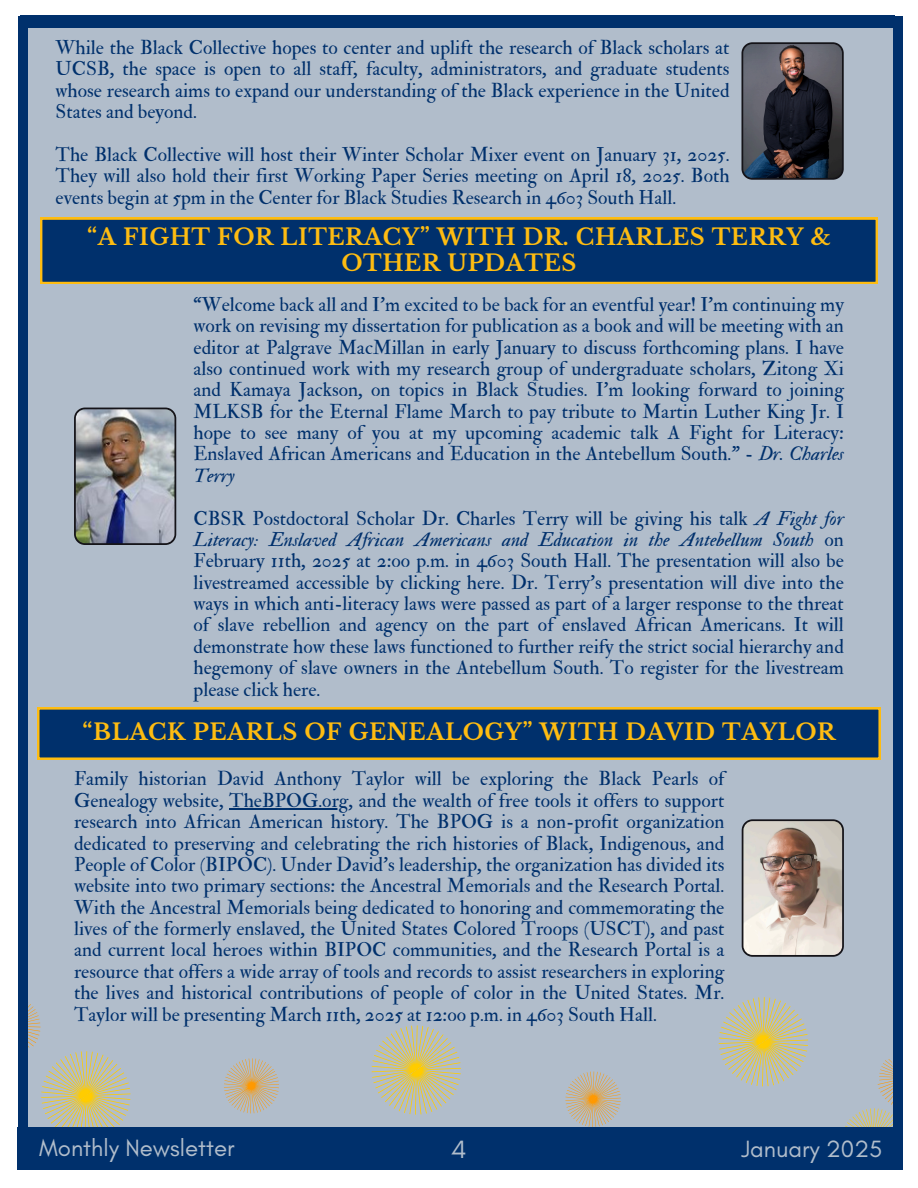
<style>
.page{position:relative;width:918px;height:1188px;background:#fff}
.page>*{position:absolute;margin:0;border:0;box-sizing:border-box;transform-origin:0 0}
.t1{font:25.5px "Glacial Indifference";color:#b1bdcb}
.t2{font:24px "Glacial Indifference";color:#b1bdcb}
.t3{font:700 22.5px/25.8px "Libre Baskerville";letter-spacing:.025em;color:#febc11;text-align:center}
.t4{font:19.5px/21.3px "IM FELL Double Pica Roman";color:#00306c;text-align:justify}
.s1{font-family:"IM FELL Double Pica Italic"}
</style>
<div class="page">
<div style="left:21px;top:16px;width:874px;height:1116px;background:#b1bdcb"></div>
<div style="left:21px;top:16px;width:874px;height:12px;background:#00306c"></div>
<div style="left:17px;top:1128px;width:883px;height:42px;background:#00306c"></div>
<svg style="left:28px;top:1002px;width:120px;height:126px"></svg>
<div style="left:18px;top:16px;width:10px;height:1152px;background:#00306c"></div>
<div style="left:894px;top:16px;width:9px;height:1154px;background:#00306c"></div>
<svg style="left:37px;top:707px;width:844px;height:53px;background:#1a3e62"></svg>
<svg style="left:742px;top:819px;width:102px;height:138px;background:#bdafa6"></svg>
<svg style="left:40px;top:218px;width:838px;height:66px;background:#103965"></svg>
<img style="left:74px;top:408px;width:102px;height:137px">
<svg style="left:741px;top:42px;width:103px;height:138px;background:#3d3d45"></svg>
<hr style="left:229px;top:808px;width:120px;height:1px;background:#00306c">
<svg style="left:354px;top:1025px;width:124px;height:103px"></svg>
<svg style="left:224px;top:1058px;width:55px;height:56px"></svg>
<svg style="left:555px;top:1071px;width:77px;height:57px"></svg>
<svg style="left:701px;top:980px;width:193px;height:148px"></svg>
<p class="t4" style="left:56px;top:37px;width:676px">While the Black Collective hopes to center and uplift the research of Black scholars at UCSB, the space is open to all staff, faculty, administrators, and graduate students whose research aims to expand our understanding of the Black experience in the United States and beyond.</p>
<p class="t4" style="left:56px;top:144px;width:676px">The Black Collective will host their Winter Scholar Mixer event on January 31, 2025.<br>They will also hold their first Working Paper Series meeting on April 18, 2025. Both events begin at 5pm in the Center for Black Studies Research in 4603 South Hall.</p>
<p class="t3" style="left:87px;top:224px;width:745px">“A FIGHT FOR LITERACY” WITH DR. CHARLES TERRY &amp;<br>OTHER UPDATES</p>
<p class="t4" style="left:194px;top:294px;width:652px">“Welcome back all and I’m excited to be back for an eventful year! I’m continuing my work on revising my dissertation for publication as a book and will be meeting with an editor at Palgrave MacMillan in early January to discuss forthcoming plans. I have also continued work with my research group of undergraduate scholars, Zitong Xi and Kamaya Jackson, on topics in Black Studies. I’m looking forward to joining MLKSB for the Eternal Flame March to pay tribute to Martin Luther King Jr. I hope to see many of you at my upcoming academic talk A Fight for Literacy:<br>Enslaved African Americans and Education in the Antebellum South.” <span class="s1">- Dr. Charles Terry</span></p>
<h1 class="t4" style="left:194px;top:508px;width:652px">CBSR Postdoctoral Scholar Dr. Charles Terry will be giving his talk <span class="s1">A Fight for Literacy: Enslaved African Americans and Education in the Antebellum South</span> on February 11th, 2025 at 2:oo p.m. in 4603 South Hall. The presentation will also be livestreamed accessible by clicking here. Dr. Terry’s presentation will dive into the ways in which anti-literacy laws were passed as part of a larger response to the threat of slave rebellion and agency on the part of enslaved African Americans. It will demonstrate how these laws functioned to further reify the strict social hierarchy and hegemony of slave owners in the Antebellum South. To register for the livestream please click here.</h1>
<h1 class="t3" style="left:83px;top:719px;width:754px">“BLACK PEARLS OF GENEALOGY” WITH DAVID TAYLOR</h1>
<p class="t4" style="left:74px;top:769px;width:652px">Family historian David Anthony Taylor will be exploring the Black Pearls of<br>Genealogy website, TheBPOG.org, and the wealth of free tools it offers to support</p>
<p class="t4" style="left:74px;top:811px;width:652px">research into African American history. The BPOG is a non-profit organization dedicated to preserving and celebrating the rich histories of Black, Indigenous, and People of Color (BIPOC). Under David's leadership, the organization has divided its website into two primary sections: the Ancestral Memorials and the Research Portal.<br>With the Ancestral Memorials being dedicated to honoring and commemorating the lives of the formerly enslaved, the United States Colored Troops (USCT), and past and current local heroes within BIPOC communities, and the Research Portal is a resource that offers a wide array of tools and records to assist researchers in exploring the lives and historical contributions of people of color in the United States. Mr.<br>Taylor will be presenting March 11th, 2025 at 12:oo p.m. in 4603 South Hall.</p>
<p class="t2" style="left:39px;top:1134px;width:197px">Monthly Newsletter</p>
<p class="t1" style="left:451px;top:1134px;width:17px">4</p>
<p class="t2" style="left:742px;top:1134px;width:142px">January 2025</p>
</div>
